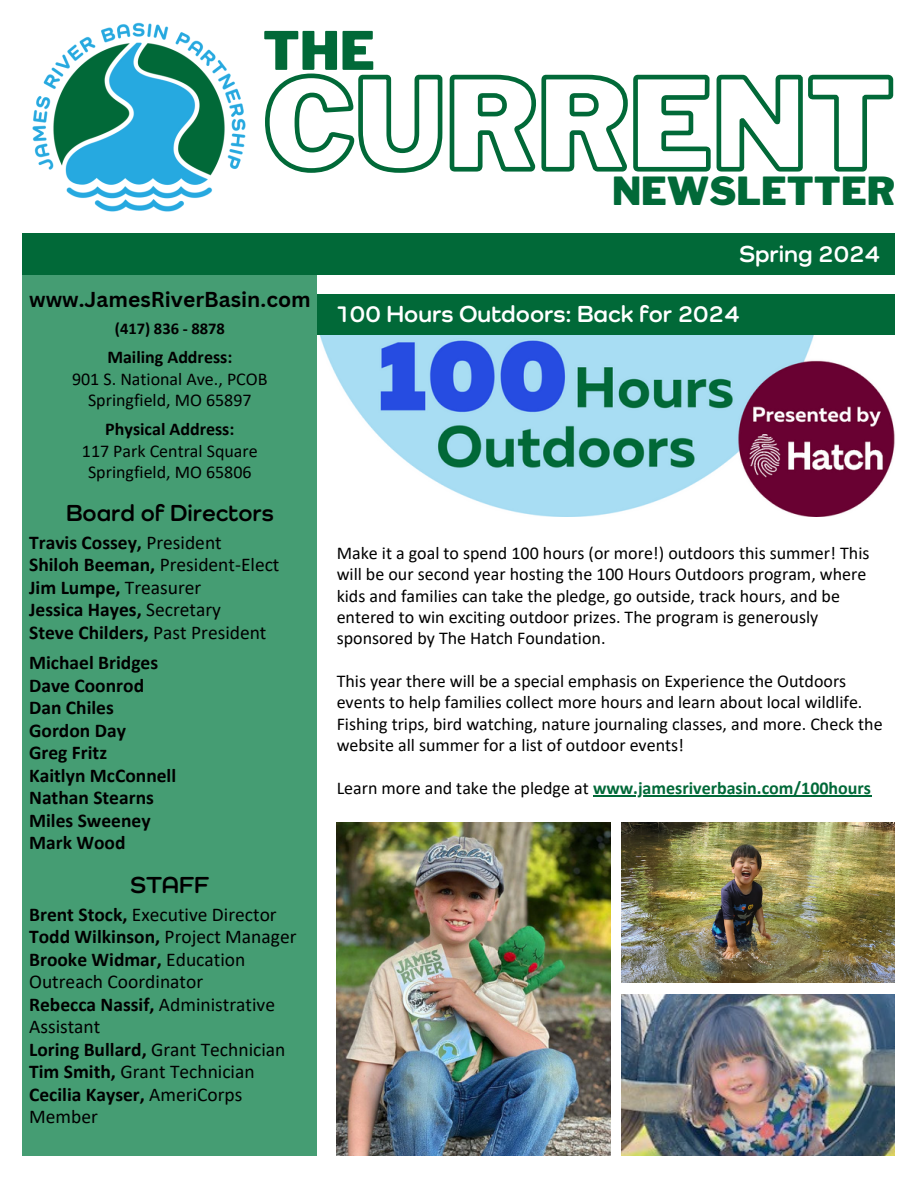
<style>
.page{position:relative;width:918px;height:1188px;background:#fff}
.page>*{position:absolute;margin:0;border:0;box-sizing:border-box;transform-origin:0 0}
.t1{font:900 52.5px "Libre Franklin";color:#016938}
.t2{font:900 38.4px "Libre Franklin";color:#016938}
.t3{font:700 24px "Como W03";color:#fff}
.t4{font:700 24px "Como W03";color:#000}
.t5{font:700 21px "Canva Sans";color:#000}
.t6{font:700 19.5px/22.5px "Calibri";color:#000}
.t7{font:19.5px/22.5px "Calibri";color:#000}
.t8{font:18px/21.3px "Calibri";color:#000}
.t9{font:700 18px "Calibri";color:#016938}
.t10{font:700 18px "Calibri";color:#000}
.t11{font:700 16.5px "Calibri";color:#000}
.s1{font-weight:400}
.s2{font-weight:700}
.s3{font-weight:400;color:#000}
</style>
<div class="page">
<img style="left:337px;top:822px;width:273px;height:333px">
<img style="left:621px;top:822px;width:274px;height:161px">
<img style="left:621px;top:994px;width:274px;height:161px">
<img style="left:32px;top:22px;width:214px;height:190px">
<div style="left:299px;top:294px;width:596px;height:42px;background:#016938"></div>
<div style="left:23px;top:254px;width:294px;height:901px;background:#459d73"></div>
<div style="left:23px;top:233px;width:872px;height:42px;background:#016938"></div>
<img style="left:320px;top:336px;width:575px;height:181px">
<svg style="left:265px;top:73px;width:629px;height:100px"></svg>
<hr style="left:593px;top:795px;width:278px;height:1px;background:#016938">
<h3 class="t1" style="left:263px;top:19px;width:114px">THE</h3>
<h5 class="t2" style="left:612px;top:168px;width:285px">NEWSLETTER</h5>
<h6 class="t3" style="left:739px;top:240px;width:142px">Spring 2024</h6>
<p class="t5" style="left:29px;top:285px;width:283px">www.JamesRiverBasin.com</p>
<p class="t11" style="left:115px;top:322px;width:112px">(417) 836 - 8878</p>
<p class="t10" style="left:107px;top:350px;width:126px">Mailing Address:</p>
<p class="t8" style="left:72px;top:369px;width:197px">901 S. National Ave., PCOB</p>
<p class="t8" style="left:88px;top:391px;width:165px">Springfield, MO 65897</p>
<p class="t10" style="left:105px;top:422px;width:131px">Physical Address:</p>
<p class="t8" style="left:82px;top:441px;width:177px">117 Park Central Square</p>
<h5 class="t8" style="left:88px;top:463px;width:165px">Springfield, MO 65806</h5>
<p class="t4" style="left:66px;top:498px;width:209px">Board of Directors</p>
<p class="t6" style="left:29px;top:533px;width:194px">Travis Cossey, <span class="s1">President</span></p>
<p class="t7" style="left:29px;top:555px;width:252px"><span class="s2">Shiloh Beeman,</span> President-Elect</p>
<p class="t6" style="left:29px;top:578px;width:174px">Jim Lumpe, <span class="s1">Treasurer</span></p>
<p class="t6" style="left:29px;top:600px;width:193px">Jessica Hayes, <span class="s1">Secretary</span></p>
<p class="t6" style="left:29px;top:623px;width:239px">Steve Childers, <span class="s1">Past President</span></p>
<h6 class="t6" style="left:29px;top:653px;width:149px">Michael Bridges<br>Dave Coonrod<br>Dan Chiles<br>Gordon Day<br>Greg Fritz<br>Kaitlyn McConnell<br>Nathan Stearns<br>Miles Sweeney<br>Mark Wood</h6>
<h5 class="t4" style="left:131px;top:870px;width:80px">STAFF</h5>
<h4 class="t7" style="left:29px;top:905px;width:249px"><span class="s2">Brent Stock,</span> Executive Director</h4>
<p class="t6" style="left:29px;top:927px;width:269px">Todd Wilkinson, <span class="s1">Project Manager</span></p>
<p class="t7" style="left:29px;top:950px;width:218px"><span class="s2">Brooke Widmar,</span> Education<br>Outreach Coordinator</p>
<p class="t7" style="left:29px;top:995px;width:247px"><span class="s2">Rebecca Nassif,</span> Administrative<br>Assistant</p>
<p class="t7" style="left:29px;top:1040px;width:258px"><span class="s2">Loring Bullard,</span> Grant Technician</p>
<p class="t7" style="left:29px;top:1062px;width:227px"><span class="s2">Tim Smith,</span> Grant Technician</p>
<p class="t7" style="left:29px;top:1085px;width:215px"><span class="s2">Cecilia Kayser,</span> AmeriCorps<br>Member</p>
<p class="t3" style="left:335px;top:299px;width:406px">100 Hours Outdoors: Back for 2024</p>
<p class="t8" style="left:337px;top:544px;width:534px">Make it a goal to spend 100 hours (or more!) outdoors this summer! This will be our second year hosting the 100 Hours Outdoors program, where kids and families can take the pledge, go outside, track hours, and be entered to win exciting outdoor prizes. The program is generously sponsored by The Hatch Foundation.</p>
<p class="t8" style="left:337px;top:672px;width:547px">This year there will be a special emphasis on Experience the Outdoors events to help families collect more hours and learn about local wildlife.<br>Fishing trips, bird watching, nature journaling classes, and more. Check the website all summer for a list of outdoor events!</p>
<p class="t9" style="left:337px;top:780px;width:536px"><span class="s3">Learn more and take the pledge at</span> www.jamesriverbasin.com/100hours</p>
</div>
